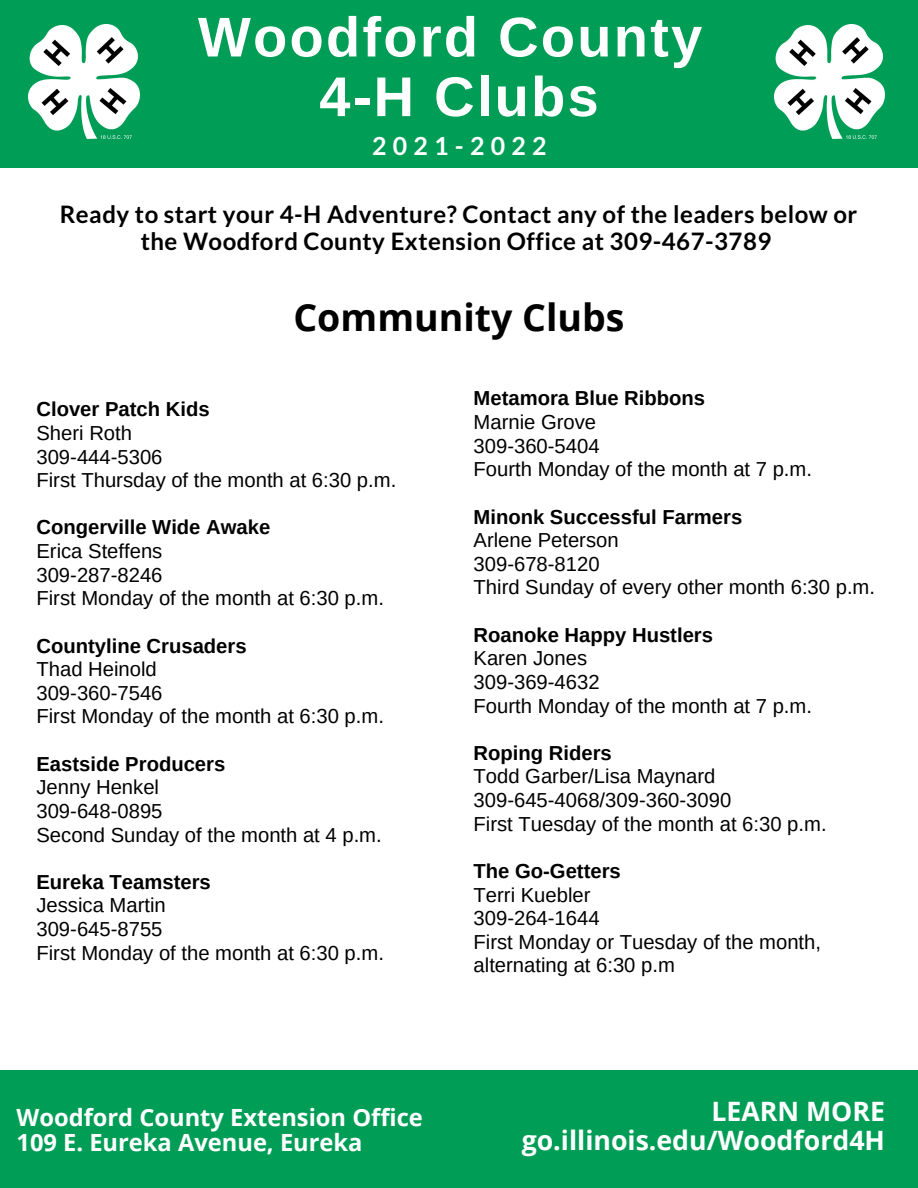
<style>
.page{position:relative;width:918px;height:1188px;background:#fff}
.page>*{position:absolute;margin:0;border:0;box-sizing:border-box;transform-origin:0 0}
.t1{font:700 55.95px "Arimo";letter-spacing:.04em;color:#fff}
.t2{font:700 37.5px "Open Sans";color:#000}
.t3{font:700 26.7px "Open Sans";color:#fff}
.t4{font:700 24.9px "Lato";letter-spacing:.25em;color:#fff}
.t5{font:700 24px/27.3px "Lato";letter-spacing:.02em;color:#000;text-align:center}
.t6{font:700 23.7px "Open Sans";color:#fff}
.t7{font:20.25px "Arimo";color:#000}
.t8{font:700 20.25px "Arimo";color:#000}
</style>
<div class="page">
<div style="left:0;top:0;width:918px;height:168px;background:#009d56"></div>
<img style="left:29px;top:24px;width:110px;height:115px">
<img style="left:774px;top:24px;width:111px;height:115px">
<div style="left:0;top:1071px;width:918px;height:117px;background:#009d56"></div>
<p class="t1" style="left:198px;top:6px;width:506px">Woodford County</p>
<p class="t1" style="left:319px;top:65px;width:281px">4-H Clubs</p>
<p class="t4" style="left:372px;top:131px;width:176px">2021-2022</p>
<p class="t5" style="left:60px;top:200px;width:799px">Ready to start your 4-H Adventure? Contact any of the leaders below or the Woodford County Extension Office at 309-467-3789</p>
<p class="t2" style="left:293px;top:291px;width:333px">Community Clubs</p>
<p class="t8" style="left:36px;top:398px;width:175px">Clover Patch Kids</p>
<p class="t7" style="left:36px;top:422px;width:97px">Sheri Roth</p>
<p class="t7" style="left:36px;top:445px;width:128px">309-444-5306</p>
<p class="t7" style="left:36px;top:469px;width:361px">First Thursday of the month at 6:30 p.m.</p>
<p class="t8" style="left:36px;top:516px;width:235px">Congerville Wide Awake</p>
<p class="t7" style="left:36px;top:540px;width:127px">Erica Steffens</p>
<p class="t7" style="left:36px;top:563px;width:128px">309-287-8246</p>
<p class="t7" style="left:36px;top:587px;width:349px">First Monday of the month at 6:30 p.m.</p>
<p class="t8" style="left:36px;top:634px;width:212px">Countyline Crusaders</p>
<p class="t7" style="left:36px;top:658px;width:122px">Thad Heinold</p>
<p class="t7" style="left:36px;top:682px;width:128px">309-360-7546</p>
<p class="t7" style="left:36px;top:705px;width:349px">First Monday of the month at 6:30 p.m.</p>
<p class="t8" style="left:36px;top:752px;width:190px">Eastside Producers</p>
<p class="t7" style="left:36px;top:776px;width:124px">Jenny Henkel</p>
<p class="t7" style="left:36px;top:800px;width:128px">309-648-0895</p>
<p class="t7" style="left:36px;top:823px;width:347px">Second Sunday of the month at 4 p.m.</p>
<p class="t8" style="left:36px;top:871px;width:176px">Eureka Teamsters</p>
<p class="t7" style="left:36px;top:894px;width:131px">Jessica Martin</p>
<p class="t7" style="left:36px;top:918px;width:128px">309-645-8755</p>
<p class="t7" style="left:36px;top:941px;width:349px">First Monday of the month at 6:30 p.m.</p>
<p class="t6" style="left:17px;top:1101px;width:408px">Woodford County Extension Office</p>
<p class="t6" style="left:17px;top:1126px;width:348px">109 E. Eureka Avenue, Eureka</p>
<p class="t8" style="left:474px;top:387px;width:233px">Metamora Blue Ribbons</p>
<p class="t7" style="left:474px;top:411px;width:124px">Marnie Grove</p>
<p class="t7" style="left:474px;top:434px;width:128px">309-360-5404</p>
<p class="t7" style="left:474px;top:458px;width:340px">Fourth Monday of the month at 7 p.m.</p>
<p class="t8" style="left:474px;top:505px;width:270px">Minonk Successful Farmers</p>
<p class="t7" style="left:474px;top:529px;width:147px">Arlene Peterson</p>
<p class="t7" style="left:474px;top:552px;width:128px">309-678-8120</p>
<p class="t7" style="left:474px;top:576px;width:403px">Third Sunday of every other month 6:30 p.m.</p>
<p class="t8" style="left:474px;top:623px;width:241px">Roanoke Happy Hustlers</p>
<p class="t7" style="left:474px;top:647px;width:115px">Karen Jones</p>
<p class="t7" style="left:474px;top:671px;width:128px">309-369-4632</p>
<p class="t7" style="left:474px;top:694px;width:340px">Fourth Monday of the month at 7 p.m.</p>
<p class="t8" style="left:474px;top:741px;width:140px">Roping Riders</p>
<p class="t7" style="left:474px;top:765px;width:243px">Todd Garber/Lisa Maynard</p>
<p class="t7" style="left:474px;top:789px;width:259px">309-645-4068/309-360-3090</p>
<p class="t7" style="left:474px;top:812px;width:355px">First Tuesday of the month at 6:30 p.m.</p>
<p class="t8" style="left:474px;top:860px;width:149px">The Go-Getters</p>
<p class="t7" style="left:474px;top:883px;width:118px">Terri Kuebler</p>
<p class="t7" style="left:474px;top:907px;width:128px">309-264-1644</p>
<p class="t7" style="left:474px;top:930px;width:349px">First Monday or Tuesday of the month,</p>
<p class="t7" style="left:474px;top:954px;width:203px">alternating at 6:30 p.m</p>
<p class="t3" style="left:711px;top:1093px;width:175px">LEARN MORE</p>
<p class="t3" style="left:522px;top:1121px;width:365px">go.illinois.edu/Woodford4H</p>
</div>
